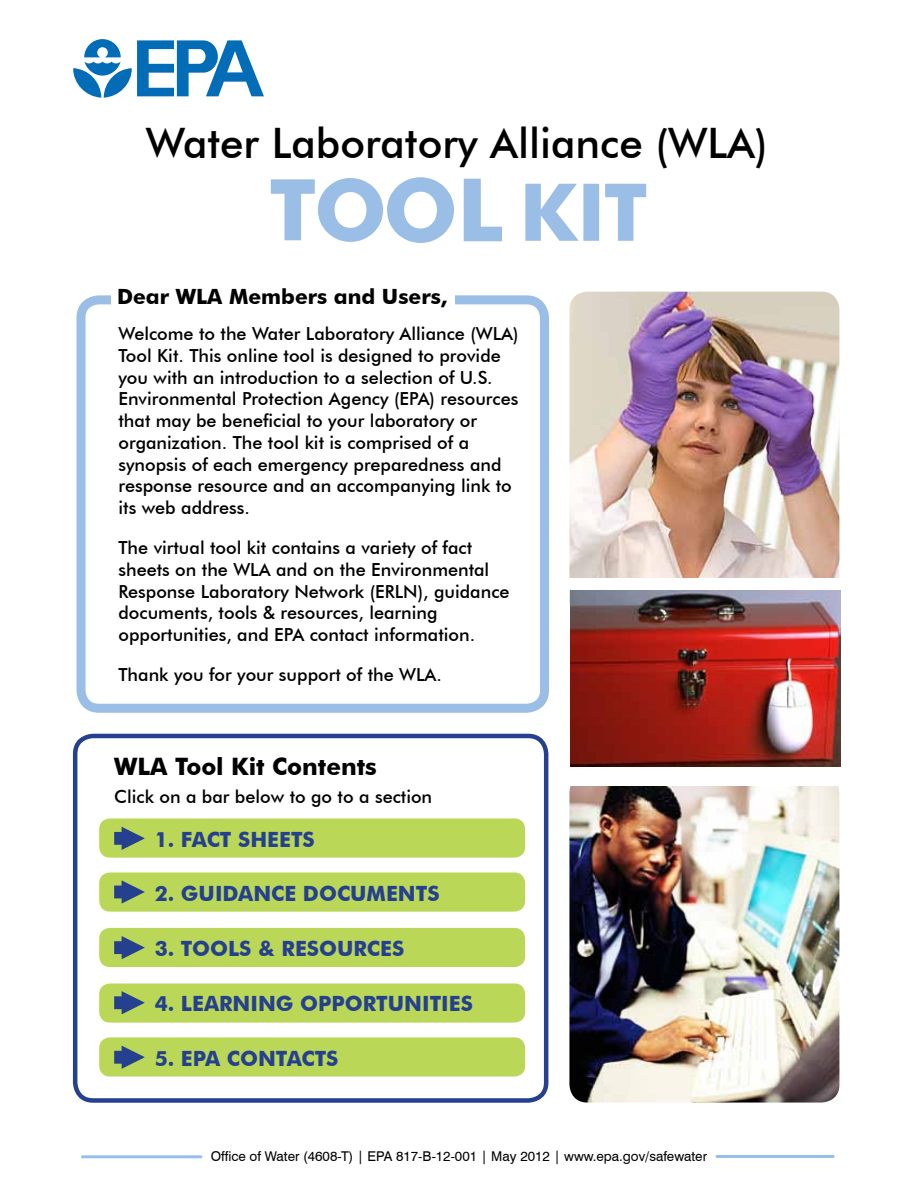
<style>
.page{position:relative;width:918px;height:1188px;background:#fff}
.page>*{position:absolute;margin:0;border:0;box-sizing:border-box;transform-origin:0 0}
.t1{font:500 42px "Futura BT";color:#000}
.t2{font:700 24px "Futura BT";color:#000}
.t3{font:700 21px "Futura BT";color:#25408f}
.t4{font:700 21px "Futura BT";color:#000}
.t5{font:500 18px/21.8px "Futura BT";color:#000}
.t6{font:13.5px "Swiss 721 BT";color:#000}
</style>
<div class="page">
<div style="left:76px;top:295px;width:473px;height:418px;border:9px solid #9abee5;border-radius:18px"></div>
<div style="left:111px;top:284px;width:343px;height:31px;background:#fff"></div>
<hr style="left:82px;top:1155px;width:119px;height:3px;background:#98bfea">
<hr style="left:717px;top:1155px;width:116px;height:3px;background:#98bfea">
<svg style="left:73px;top:39px;width:191px;height:59px"></svg>
<img style="left:569px;top:292px;width:270px;height:328px">
<img style="left:569px;top:786px;width:270px;height:317px">
<img style="left:571px;top:590px;width:270px;height:176px">
<div style="left:554px;top:578px;width:296px;height:12px;background:#fff"></div>
<div style="left:73px;top:734px;width:475px;height:369px;border:4px solid #25408f;border-radius:18px"></div>
<div style="left:99px;top:983px;width:426px;height:40px;background:#bad757;border-radius:11px"></div>
<div style="left:99px;top:928px;width:426px;height:39px;background:#bad757;border-radius:11px"></div>
<div style="left:99px;top:872px;width:426px;height:40px;background:#bad757;border-radius:11px"></div>
<div style="left:99px;top:818px;width:426px;height:40px;background:#bad757;border-radius:11px"></div>
<div style="left:99px;top:1037px;width:426px;height:40px;background:#bad757;border-radius:11px"></div>
<svg style="left:114px;top:827px;width:31px;height:23px"></svg>
<svg style="left:114px;top:936px;width:31px;height:23px"></svg>
<svg style="left:114px;top:880px;width:31px;height:24px"></svg>
<svg style="left:114px;top:991px;width:31px;height:23px"></svg>
<svg style="left:114px;top:1046px;width:31px;height:23px"></svg>
<svg style="left:271px;top:177px;width:231px;height:66px"></svg>
<svg style="left:525px;top:184px;width:121px;height:57px"></svg>
<h1 class="t1" style="left:146px;top:118px;width:623px">Water Laboratory Alliance (WLA)</h1>
<p class="t4" style="left:117px;top:284px;width:332px">Dear WLA Members and Users,</p>
<p class="t5" style="left:118px;top:323px;width:402px">Welcome to the Water Laboratory Alliance (WLA)<br>Tool Kit. This online tool is designed to provide you with an introduction to a selection of U.S.<br>Environmental Protection Agency (EPA) resources that may be beneficial to your laboratory or organization. The tool kit is comprised of a synopsis of each emergency preparedness and response resource and an accompanying link to its web address.</p>
<p class="t5" style="left:118px;top:537px;width:393px">The virtual tool kit contains a variety of fact sheets on the WLA and on the Environmental Response Laboratory Network (ERLN), guidance documents, tools &amp; resources, learning opportunities, and EPA contact information.</p>
<p class="t5" style="left:118px;top:664px;width:325px">Thank you for your support of the WLA.</p>
<p class="t2" style="left:114px;top:752px;width:264px">WLA Tool Kit Contents</p>
<p class="t5" style="left:114px;top:786px;width:320px">Click on a bar below to go to a section</p>
<p class="t3" style="left:155px;top:826px;width:162px">1. FACT SHEETS</p>
<p class="t3" style="left:155px;top:881px;width:286px">2. GUIDANCE DOCUMENTS</p>
<p class="t3" style="left:155px;top:936px;width:251px">3. TOOLS &amp; RESOURCES</p>
<p class="t3" style="left:155px;top:991px;width:320px">4. LEARNING OPPORTUNITIES</p>
<p class="t3" style="left:155px;top:1045px;width:185px">5. EPA CONTACTS</p>
<p class="t6" style="left:211px;top:1148px;width:498px">Office of Water (4608-T) | EPA 817-B-12-001 | May 2012 | www.epa.gov/safewater</p>
</div>
